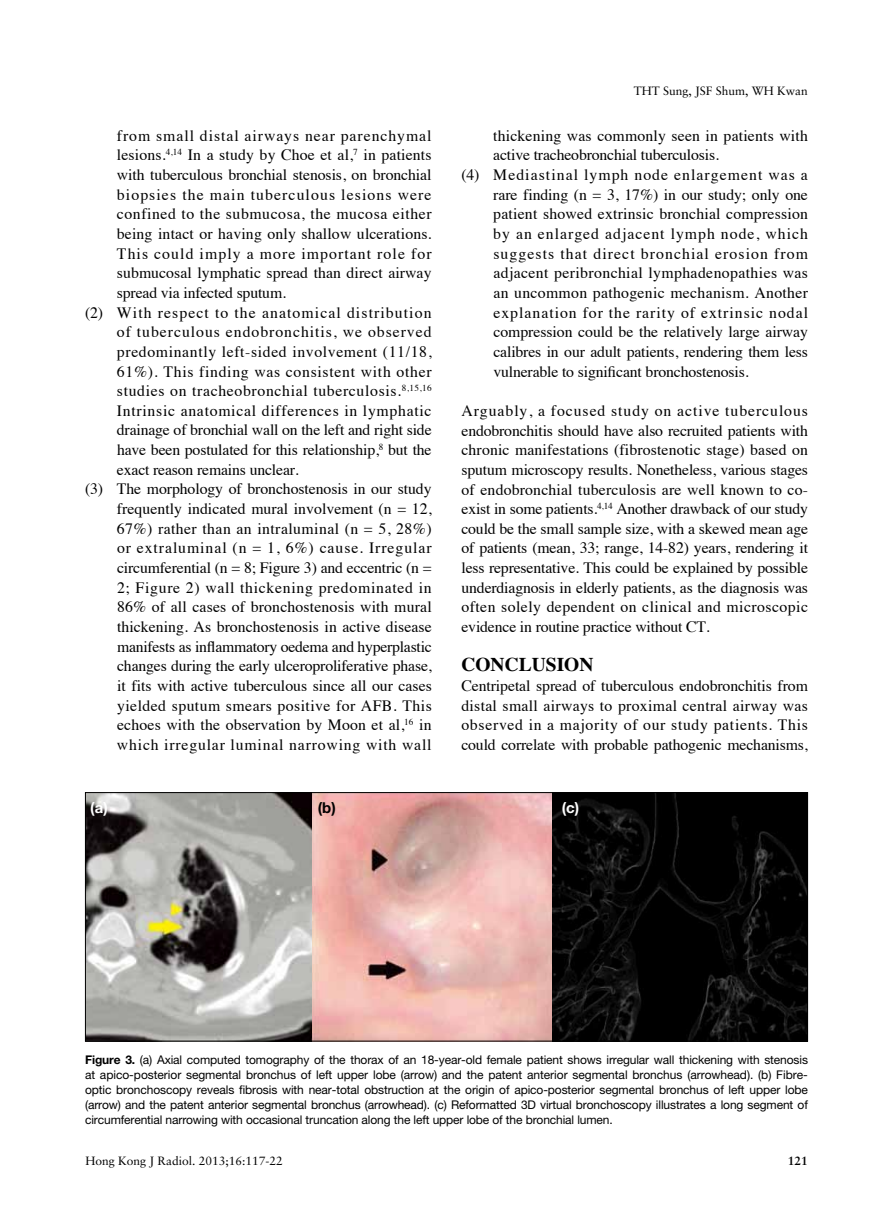
<style>
.page{position:relative;width:893px;height:1229px;background:#fff}
.page>*{position:absolute;margin:0;border:0;box-sizing:border-box;transform-origin:0 0}
.t1{font:700 19.5px "Times";color:#000}
.t2{font:15.75px/19.6px "Times";letter-spacing:.01em;color:#000;text-align:justify}
.t3{font:15.75px "Times";letter-spacing:-.01em;color:#000}
.t4{font:15.75px "Times";letter-spacing:.07em;color:#000}
.t5{font:15.75px "Times";letter-spacing:.045em;color:#000}
.t6{font:15.75px "Times";letter-spacing:.06em;color:#000}
.t7{font:15.75px "Times";letter-spacing:.065em;color:#000}
.t8{font:15.75px "Times";letter-spacing:.04em;color:#000}
.t9{font:15.75px "Times";letter-spacing:-.015em;color:#000}
.t10{font:15.75px "Times";letter-spacing:.035em;color:#000}
.t11{font:15.75px "Times";letter-spacing:.03em;color:#000}
.t12{font:15.75px "Times";letter-spacing:.05em;color:#000}
.t13{font:700 15px "Helvetica Neue";color:#fff}
.t14{font:700 15px "Helvetica Neue";color:#000}
.t15{font:12px/15px "Helvetica Neue";letter-spacing:-.01em;color:#000;text-align:justify}
.t16{font:12px "Sabon";color:#000}
.t17{font:700 12px "Sabon";color:#000}
.s1{font-weight:700}
</style>
<div class="page">
<img style="left:87px;top:794px;width:719px;height:245px">
<div style="left:85px;top:792px;width:723px;height:249px;border:1px solid #000"></div>
<p class="t6" style="left:117px;top:121px;width:316px">from small distal airways near parenchymal</p>
<p class="t2" style="left:117px;top:144px;width:316px">lesions.<sup>4,14</sup> In a study by Choe et al,<sup>7</sup> in patients</p>
<p class="t2" style="left:117px;top:164px;width:316px">with tuberculous bronchial stenosis, on bronchial</p>
<p class="t4" style="left:117px;top:180px;width:316px">biopsies the main tuberculous lesions were</p>
<p class="t10" style="left:117px;top:199px;width:316px">confined to the submucosa, the mucosa either</p>
<p class="t2" style="left:117px;top:222px;width:316px">being intact or having only shallow ulcerations.</p>
<p class="t4" style="left:117px;top:239px;width:316px">This could imply a more important role for</p>
<p class="t2" style="left:117px;top:262px;width:316px">submucosal lymphatic spread than direct airway</p>
<p class="t3" style="left:117px;top:278px;width:171px">spread via infected sputum.</p>
<p class="t4" style="left:85px;top:298px;width:348px">(2) With respect to the anatomical distribution</p>
<p class="t6" style="left:117px;top:317px;width:316px">of tuberculous endobronchitis, we observed</p>
<p class="t8" style="left:117px;top:337px;width:316px">predominantly left-sided involvement (11/18,</p>
<p class="t5" style="left:117px;top:357px;width:316px">61%). This finding was consistent with other</p>
<p class="t8" style="left:117px;top:376px;width:316px">studies on tracheobronchial tuberculosis.<sup>8,15,16</sup></p>
<p class="t5" style="left:117px;top:396px;width:316px">Intrinsic anatomical differences in lymphatic</p>
<p class="t3" style="left:117px;top:415px;width:316px">drainage of bronchial wall on the left and right side</p>
<p class="t3" style="left:117px;top:435px;width:316px">have been postulated for this relationship,<sup>8</sup> but the</p>
<p class="t3" style="left:117px;top:455px;width:183px">exact reason remains unclear.</p>
<p class="t2" style="left:85px;top:478px;width:348px">(3) The morphology of bronchostenosis in our study</p>
<p class="t2" style="left:117px;top:498px;width:316px">frequently indicated mural involvement (n = 12,</p>
<p class="t2" style="left:117px;top:517px;width:316px">67%) rather than an intraluminal (n = 5, 28%)</p>
<p class="t6" style="left:117px;top:533px;width:316px">or extraluminal (n = 1, 6%) cause. Irregular</p>
<p class="t3" style="left:117px;top:553px;width:316px">circumferential (n = 8; Figure 3) and eccentric (n =</p>
<p class="t5" style="left:117px;top:573px;width:316px">2; Figure 2) wall thickening predominated in</p>
<p class="t2" style="left:117px;top:596px;width:316px">86% of all cases of bronchostenosis with mural</p>
<p class="t2" style="left:117px;top:616px;width:316px">thickening. As bronchostenosis in active disease</p>
<p class="t9" style="left:117px;top:632px;width:316px">manifests as inflammatory oedema and hyperplastic</p>
<p class="t3" style="left:117px;top:651px;width:316px">changes during the early ulceroproliferative phase,</p>
<p class="t2" style="left:117px;top:674px;width:316px">it fits with active tuberculous since all our cases</p>
<p class="t11" style="left:117px;top:691px;width:316px">yielded sputum smears positive for AFB. This</p>
<p class="t2" style="left:117px;top:714px;width:316px">echoes with the observation by Moon et al,<sup>16</sup> in</p>
<p class="t12" style="left:117px;top:730px;width:316px">which irregular luminal narrowing with wall</p>
<p class="t16" style="left:634px;top:84px;width:176px">THT Sung, JSF Shum, WH Kwan</p>
<p class="t2" style="left:493px;top:124px;width:316px">thickening was commonly seen in patients with</p>
<p class="t3" style="left:493px;top:140px;width:227px">active tracheobronchial tuberculosis.</p>
<p class="t7" style="left:461px;top:160px;width:348px">(4) Mediastinal lymph node enlargement was a</p>
<p class="t2" style="left:493px;top:183px;width:316px">rare finding (n = 3, 17%) in our study; only one</p>
<p class="t2" style="left:493px;top:203px;width:316px">patient showed extrinsic bronchial compression</p>
<p class="t7" style="left:493px;top:219px;width:316px">by an enlarged adjacent lymph node, which</p>
<p class="t4" style="left:493px;top:239px;width:316px">suggests that direct bronchial erosion from</p>
<p class="t2" style="left:493px;top:262px;width:316px">adjacent peribronchial lymphadenopathies was</p>
<p class="t2" style="left:493px;top:281px;width:316px">an uncommon pathogenic mechanism. Another</p>
<p class="t7" style="left:493px;top:298px;width:316px">explanation for the rarity of extrinsic nodal</p>
<p class="t2" style="left:493px;top:321px;width:316px">compression could be the relatively large airway</p>
<p class="t3" style="left:493px;top:337px;width:316px">calibres in our adult patients, rendering them less</p>
<p class="t3" style="left:493px;top:357px;width:257px">vulnerable to significant bronchostenosis.</p>
<p class="t2" style="left:461px;top:399px;width:348px">Arguably, a focused study on active tuberculous endobronchitis should have also recruited patients with chronic manifestations (fibrostenotic stage) based on sputum microscopy results. Nonetheless, various stages of endobronchial tuberculosis are well known to co&shy;exist in some patients.<sup>4,14</sup> Another drawback of our study could be the small sample size, with a skewed mean age of patients (mean, 33; range, 14-82) years, rendering it less representative. This could be explained by possible underdiagnosis in elderly patients, as the diagnosis was often solely dependent on clinical and microscopic evidence in routine practice without CT.</p>
<p class="t1" style="left:461px;top:646px;width:134px">CONCLUSION</p>
<p class="t2" style="left:461px;top:674px;width:348px">Centripetal spread of tuberculous endobronchitis from distal small airways to proximal central airway was observed in a majority of our study patients. This could correlate with probable pathogenic mechanisms,</p>
<p class="t13" style="left:90px;top:799px;width:19px">(a)</p>
<p class="t14" style="left:318px;top:799px;width:20px">(b)</p>
<p class="t13" style="left:562px;top:799px;width:19px">(c)</p>
<p class="t15" style="left:85px;top:1052px;width:724px"><span class="s1">Figure 3.</span> (a) Axial computed tomography of the thorax of an 18-year-old female patient shows irregular wall thickening with stenosis at apico-posterior segmental bronchus of left upper lobe (arrow) and the patent anterior segmental bronchus (arrowhead). (b) Fibre&shy;optic bronchoscopy reveals fibrosis with near-total obstruction at the origin of apico-posterior segmental bronchus of left upper lobe (arrow) and the patent anterior segmental bronchus (arrowhead). (c) Reformatted 3D virtual bronchoscopy illustrates a long segment of circumferential narrowing with occasional truncation along the left upper lobe of the bronchial lumen.</p>
<p class="t16" style="left:85px;top:1153px;width:199px">Hong Kong J Radiol. 2013;16:117-22</p>
<p class="t17" style="left:788px;top:1153px;width:22px">121</p>
</div>
